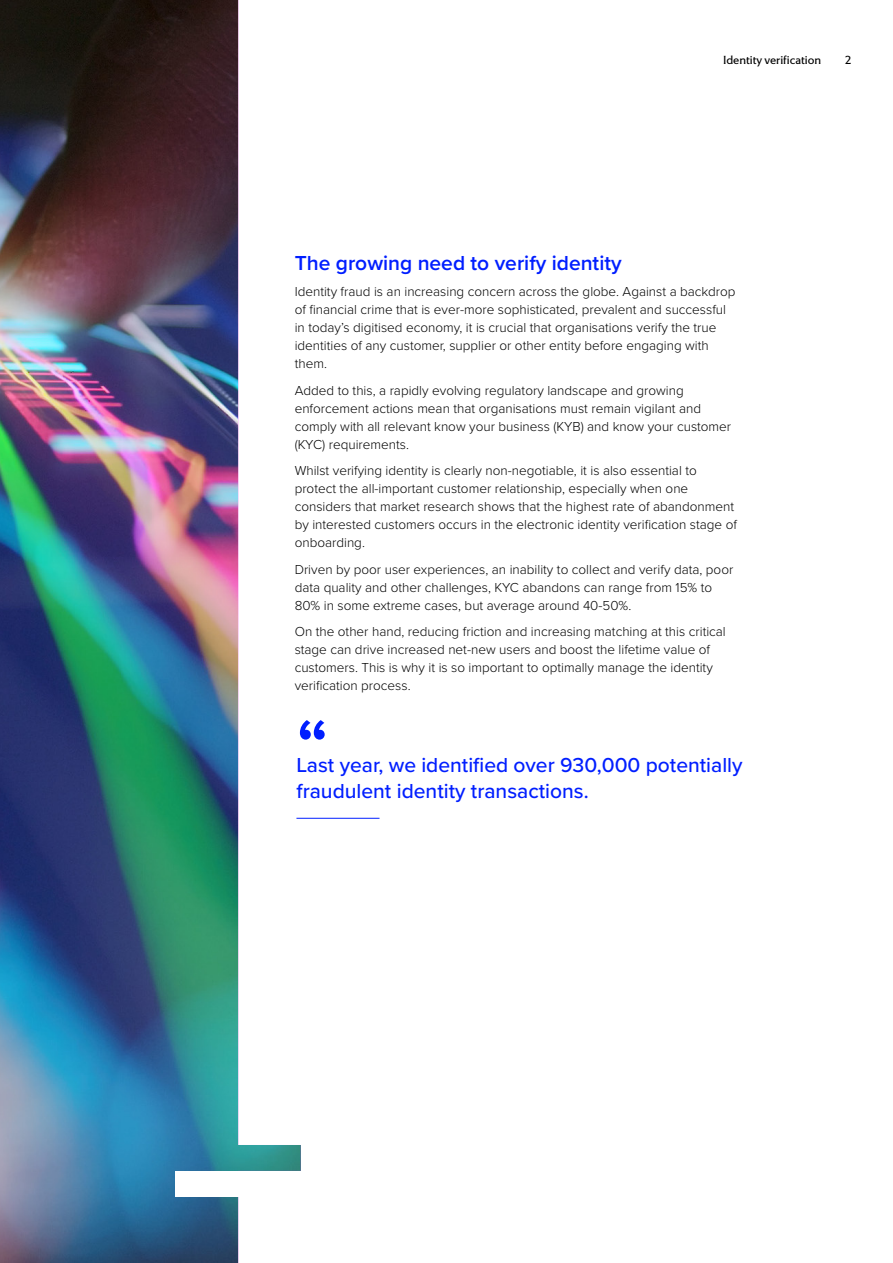
<style>
.page{position:relative;width:893px;height:1263px;background:#fff}
.page>*{position:absolute;margin:0;border:0;box-sizing:border-box;transform-origin:0 0}
.t1{font:600 75px "Proxima Nova";color:#001eff}
.t2{font:500 21px/25.5px "Proxima Nova";color:#001eff}
.t3{font:600 21px "Proxima Nova";color:#001eff}
.t4{font:300 13.5px/18px "Proxima Nova";color:#000}
.t5{font:12px "LSEG Motto";color:#000}
</style>
<div class="page">
<hr style="left:296px;top:818px;width:83px;height:1px;background:#001eff">
<img style="left:0;top:0;width:301px;height:1263px">
<div style="left:175px;top:1171px;width:126px;height:26px;background:#fff"></div>
<p class="t5" style="left:723px;top:53px;width:100px">Identity verification</p>
<p class="t5" style="left:845px;top:53px;width:7px">2</p>
<h2 class="t3" style="left:295px;top:247px;width:328px">The growing need to verify identity</h2>
<p class="t4" style="left:295px;top:282px;width:442px">Identity fraud is an increasing concern across the globe. Against a backdrop of financial crime that is ever-more sophisticated, prevalent and successful in today’s digitised economy, it is crucial that organisations verify the true identities of any customer, supplier or other entity before engaging with them.</p>
<p class="t4" style="left:295px;top:380px;width:438px">Added to this, a rapidly evolving regulatory landscape and growing enforcement actions mean that organisations must remain vigilant and comply with all relevant know your business (KYB) and know your customer (KYC) requirements.</p>
<p class="t4" style="left:295px;top:461px;width:444px">Whilst verifying identity is clearly non-negotiable, it is also essential to protect the all-important customer relationship, especially when one considers that market research shows that the highest rate of abandonment by interested customers occurs in the electronic identity verification stage of onboarding.</p>
<p class="t4" style="left:295px;top:559px;width:440px">Driven by poor user experiences, an inability to collect and verify data, poor data quality and other challenges, KYC abandons can range from 15% to<br>80% in some extreme cases, but average around 40-50%.</p>
<p class="t4" style="left:295px;top:622px;width:433px">On the other hand, reducing friction and increasing matching at this critical stage can drive increased net-new users and boost the lifetime value of customers. This is why it is so important to optimally manage the identity verification process.</p>
<h1 class="t1" style="left:296px;top:690px;width:34px">“</h1>
<h2 class="t2" style="left:296px;top:752px;width:448px">Last year, we identified over 930,000 potentially fraudulent identity transactions.</h2>
</div>
